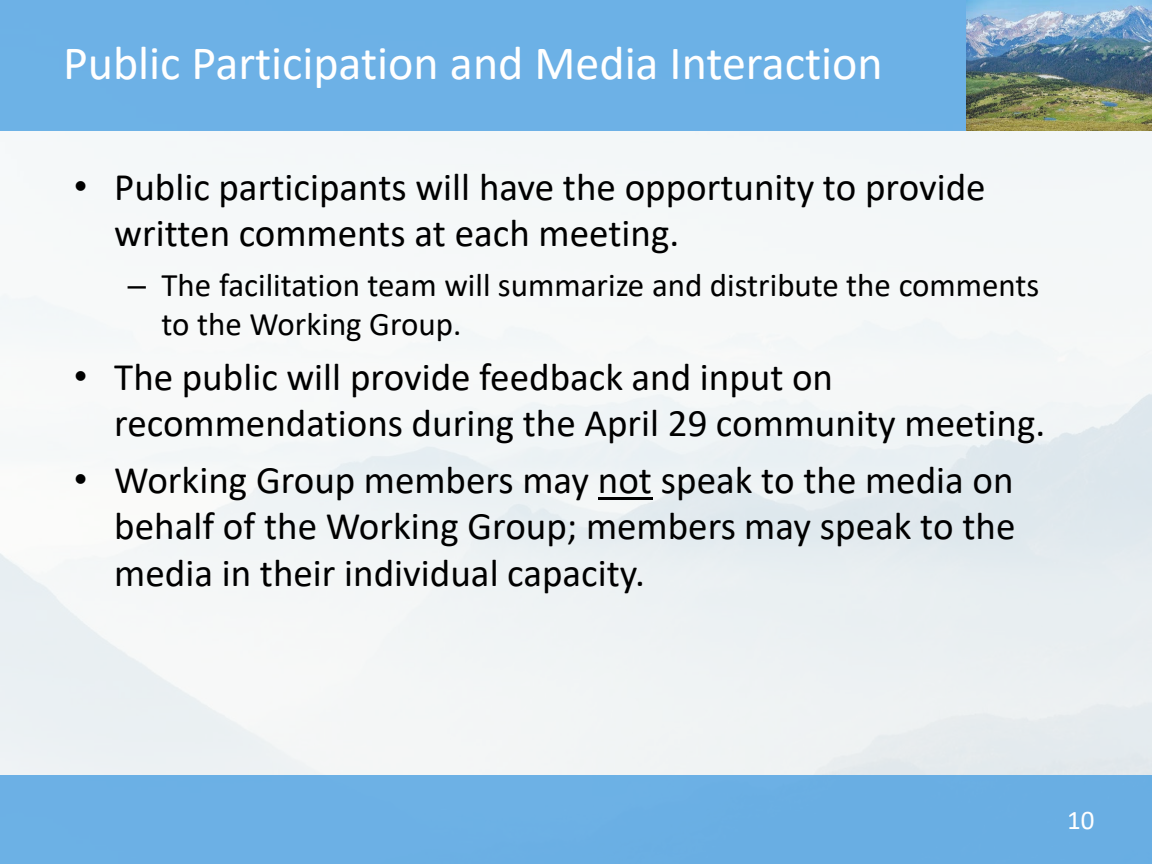
<style>
.page{position:relative;width:1152px;height:864px;background:#fff}
.page>*{position:absolute;margin:0;border:0;box-sizing:border-box;transform-origin:0 0}
.t1{font:48px "Calibri";color:#fff}
.t2{font:39px/46.8px "Calibri";color:#000}
.t3{font:33px/39.6px "Calibri";color:#000}
.t4{font:27px "Calibri";color:#fff}
.s1{font-family:"Arial"}
</style>
<div class="page">
<img style="left:0;top:130px;width:1152px;height:646px">
<div style="left:0;top:0;width:1152px;height:130px;background:#6db1e6"></div>
<hr style="left:598px;top:497px;width:54px;height:3px;background:#000">
<div style="left:0;top:776px;width:1152px;height:88px;background:#6cb0e5"></div>
<img style="left:966px;top:0;width:186px;height:130px">
<p class="t1" style="left:63px;top:30px;width:821px">Public Participation and Media Interaction</p>
<p class="t2" style="left:114px;top:162px;width:873px;text-indent:-40px"><span class="s1">•</span> Public participants will have the opportunity to provide written comments at each meeting.</p>
<p class="t3" style="left:162px;top:264px;width:879px;text-indent:-34px"><span class="s1">–</span> The facilitation team will summarize and distribute the comments to the Working Group.</p>
<p class="t2" style="left:114px;top:352px;width:933px;text-indent:-40px"><span class="s1">•</span> The public will provide feedback and input on recommendations during the April 29 community meeting.</p>
<p class="t2" style="left:114px;top:455px;width:903px;text-align:justify;text-indent:-41px"><span class="s1">•</span> Working Group members may not speak to the media on behalf of the Working Group; members may speak to the media in their individual capacity.</p>
<p class="t4" style="left:1067px;top:801px;width:29px">10</p>
</div>
